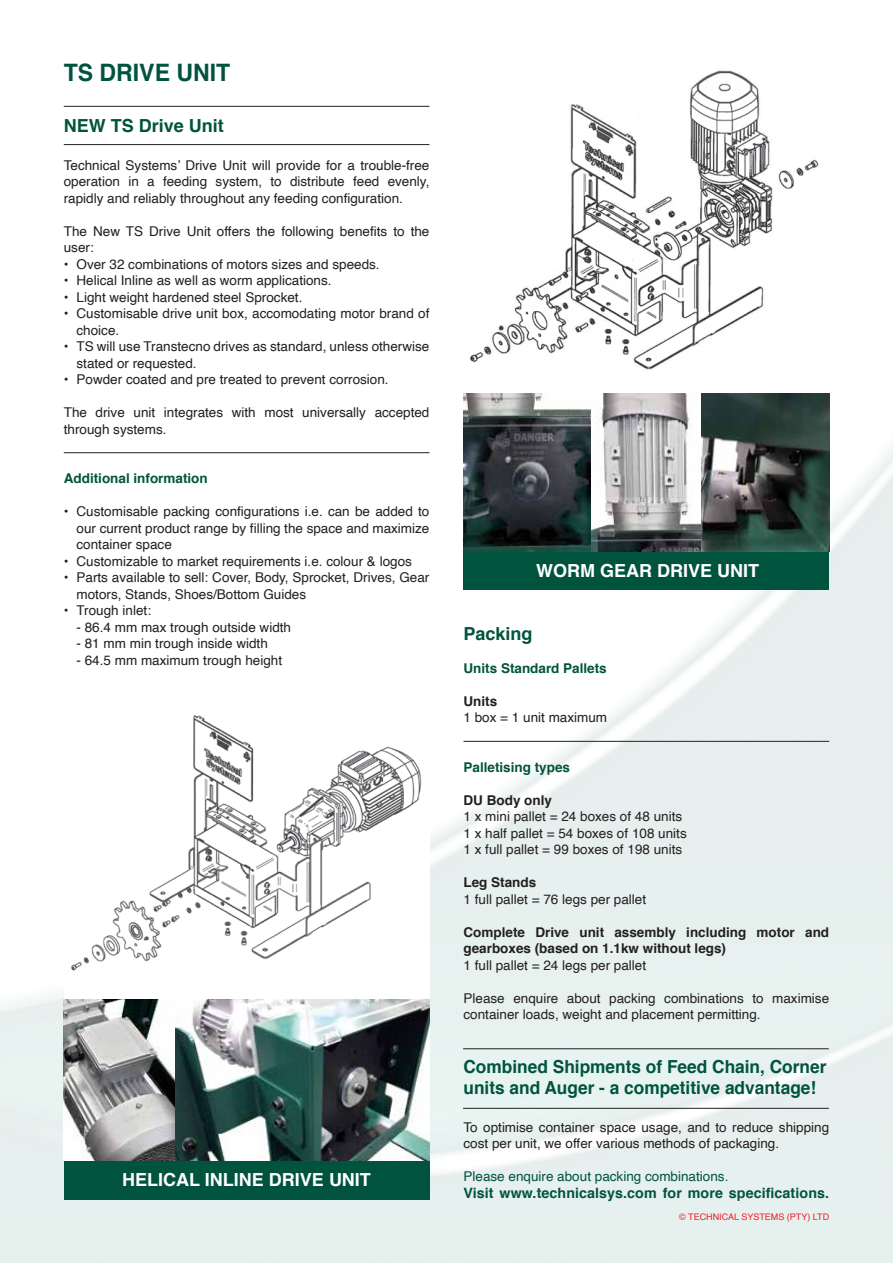
<style>
.page{position:relative;width:893px;height:1263px;background:#fff}
.page>*{position:absolute;margin:0;border:0;box-sizing:border-box;transform-origin:0 0}
.t1{font:700 24px "Helvetica";color:#00543d;scale:.96 1}
.t2{font:700 18px/21px "Helvetica";color:#00543d;scale:.96 1}
.t3{font:700 18px "Helvetica";color:#fff}
.t4{font:700 18px "Helvetica";color:#00543d}
.t5{font:700 14.25px "Helvetica";letter-spacing:.005em;color:#00543d}
.t6{font:13.5px/16.5px "Helvetica";color:#231f20}
.t7{font:700 13.5px/16.5px "Helvetica";color:#231f20}
.t8{font:700 13.5px "Helvetica";color:#00543d}
.t9{font:13.5px "Helvetica";color:#00543d}
.t10{font:9px "Helvetica";color:#ed1d24}
</style>
<div class="page">
<img style="left:0;top:105px;width:893px;height:1158px">
<div style="left:464px;top:55px;width:365px;height:340px;background:#fff"></div>
<div style="left:64px;top:702px;width:365px;height:297px;background:#fff"></div>
<img style="left:470px;top:70px;width:349px;height:300px">
<div style="left:64px;top:1161px;width:365px;height:38px;background:#00543d"></div>
<div style="left:464px;top:551px;width:365px;height:38px;background:#00543d"></div>
<hr style="left:64px;top:106px;width:365px;height:1px;background:#231f20">
<hr style="left:64px;top:144px;width:365px;height:1px;background:#231f20">
<hr style="left:463px;top:1048px;width:366px;height:1px;background:#231f20">
<hr style="left:463px;top:1108px;width:366px;height:1px;background:#231f20">
<hr style="left:463px;top:741px;width:366px;height:1px;background:#231f20">
<hr style="left:64px;top:452px;width:365px;height:1px;background:#231f20">
<img style="left:464px;top:394px;width:365px;height:157px">
<img style="left:71px;top:715px;width:351px;height:256px">
<img style="left:64px;top:999px;width:365px;height:162px">
<h1 class="t1" style="left:64px;top:53px;width:175px">TS DRIVE UNIT</h1>
<h2 class="t4" style="left:64px;top:111px;width:162px">NEW TS Drive Unit</h2>
<p class="t6" style="left:64px;top:157px;width:367px;text-align:justify">Technical Systems’ Drive Unit will provide for a trouble-free operation in a feeding system, to distribute feed evenly, rapidly and reliably throughout any feeding configuration.</p>
<p class="t6" style="left:64px;top:223px;width:367px">The New TS Drive Unit offers the following benefits to the user:</p>
<p class="t6" style="left:64px;top:256px;width:317px">• Over 32 combinations of motors sizes and speeds.</p>
<p class="t6" style="left:64px;top:272px;width:269px">• Helical Inline as well as worm applications.</p>
<p class="t6" style="left:64px;top:289px;width:240px">• Light weight hardened steel Sprocket.</p>
<p class="t6" style="left:77px;top:305px;width:354px;text-indent:-13px">• Customisable drive unit box, accomodating motor brand of choice.</p>
<p class="t6" style="left:77px;top:338px;width:354px;text-indent:-13px">• TS will use Transtecno drives as standard, unless otherwise stated or requested.</p>
<p class="t6" style="left:64px;top:371px;width:326px">• Powder coated and pre treated to prevent corrosion.</p>
<p class="t6" style="left:64px;top:404px;width:367px">The drive unit integrates with most universally accepted through systems.</p>
<p class="t8" style="left:64px;top:467px;width:146px">Additional information</p>
<p class="t6" style="left:77px;top:503px;width:354px;text-align:justify;text-indent:-13px">• Customisable packing configurations i.e. can be added to our current product range by filling the space and maximize container space</p>
<p class="t6" style="left:64px;top:553px;width:350px">• Customizable to market requirements i.e. colour &amp; logos</p>
<p class="t6" style="left:77px;top:569px;width:354px;text-indent:-13px">• Parts available to sell: Cover, Body, Sprocket, Drives, Gear motors, Stands, Shoes/Bottom Guides</p>
<p class="t6" style="left:64px;top:602px;width:89px">• Trough inlet:</p>
<p class="t6" style="left:77px;top:619px;width:216px">- 86.4 mm max trough outside width</p>
<p class="t6" style="left:77px;top:635px;width:193px">- 81 mm min trough inside width</p>
<p class="t6" style="left:77px;top:652px;width:207px">- 64.5 mm maximum trough height</p>
<h2 class="t3" style="left:122px;top:1165px;width:250px">HELICAL INLINE DRIVE UNIT</h2>
<h2 class="t3" style="left:536px;top:556px;width:225px">WORM GEAR DRIVE UNIT</h2>
<h2 class="t4" style="left:463px;top:619px;width:71px">Packing</h2>
<p class="t8" style="left:463px;top:657px;width:145px">Units Standard Pallets</p>
<p class="t7" style="left:463px;top:693px;width:35px">Units</p>
<p class="t6" style="left:463px;top:710px;width:145px">1 box = 1 unit maximum</p>
<p class="t8" style="left:463px;top:756px;width:108px">Palletising types</p>
<p class="t7" style="left:463px;top:792px;width:90px">DU Body only</p>
<p class="t6" style="left:463px;top:809px;width:225px">1 x mini pallet = 24 boxes of 48 units<br>1 x half pallet = 54 boxes of 108 units<br>1 x full pallet = 99 boxes of 198 units</p>
<p class="t7" style="left:463px;top:874px;width:74px">Leg Stands</p>
<p class="t6" style="left:463px;top:891px;width:184px">1 full pallet = 76 legs per pallet</p>
<p class="t7" style="left:463px;top:924px;width:367px">Complete Drive unit assembly including motor and gearboxes (based on 1.1kw without legs)</p>
<p class="t6" style="left:463px;top:957px;width:184px">1 full pallet = 24 legs per pallet</p>
<p class="t6" style="left:463px;top:990px;width:367px">Please enquire about packing combinations to maximise container loads, weight and placement permitting.</p>
<h2 class="t2" style="left:463px;top:1057px;width:380px">Combined Shipments of Feed Chain, Corner units and Auger - a competitive advantage!</h2>
<p class="t6" style="left:463px;top:1119px;width:367px">To optimise container space usage, and to reduce shipping cost per unit, we offer various methods of packaging.</p>
<p class="t9" style="left:463px;top:1166px;width:266px">Please enquire about packing combinations.</p>
<p class="t5" style="left:463px;top:1181px;width:367px">Visit www.technicalsys.com for more specifications.</p>
<p class="t10" style="left:679px;top:1210px;width:151px">© TECHNICAL SYSTEMS (PTY) LTD</p>
</div>
